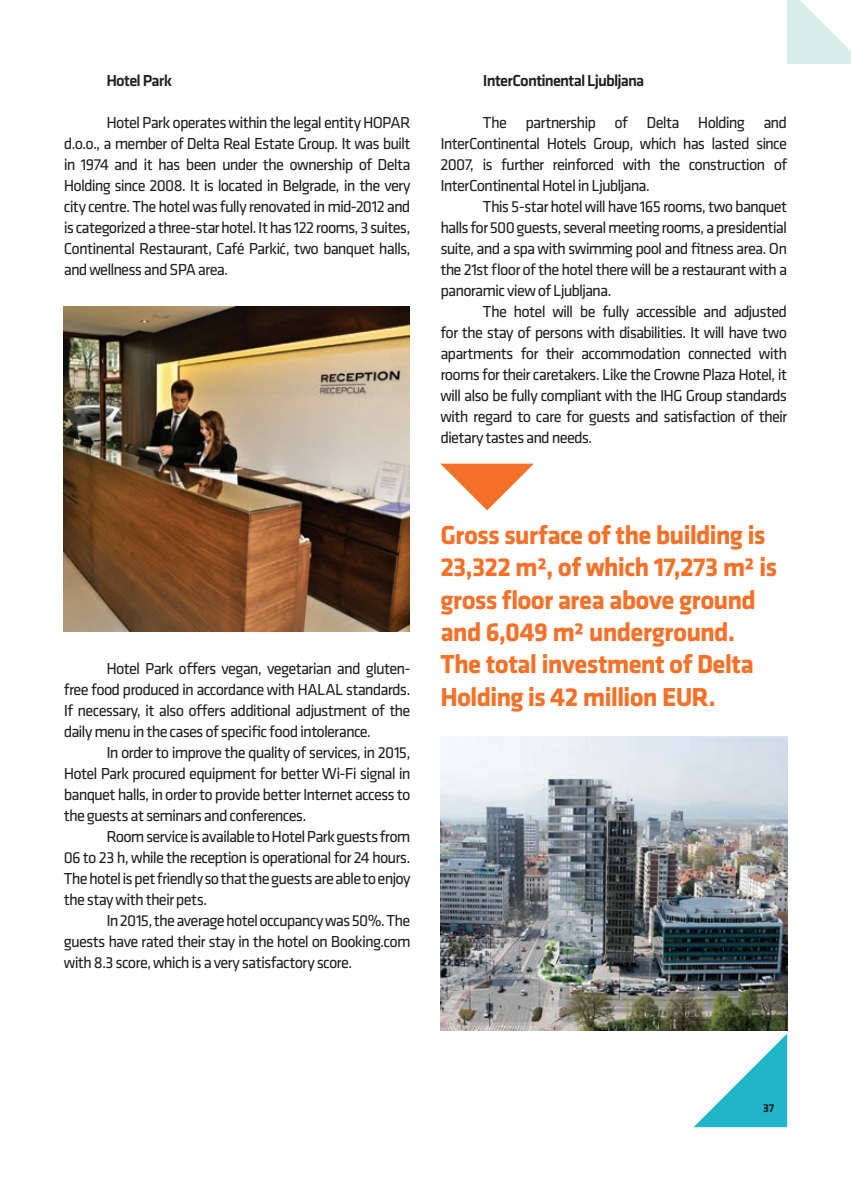
<style>
.page{position:relative;width:851px;height:1191px;background:#fff}
.page>*{position:absolute;margin:0;border:0;box-sizing:border-box;transform-origin:0 0}
.t1{font:700 27px/32.4px "Klavika";letter-spacing:-.03em;color:#f37128}
.t2{font:16.5px/21px "Klavika";letter-spacing:-.05em;color:#231f20;text-align:justify}
.t3{font:500 16.5px "Klavika";letter-spacing:-.05em;color:#231f20}
.t4{font:700 12px "Klavika";color:#231f20}
</style>
<div class="page">
<svg style="left:787px;top:0;width:63px;height:64px"></svg>
<svg style="left:694px;top:1034px;width:93px;height:93px"></svg>
<img style="left:64px;top:306px;width:346px;height:326px">
<img style="left:440px;top:737px;width:347px;height:294px">
<svg style="left:441px;top:464px;width:92px;height:46px"></svg>
<p class="t3" style="left:106px;top:71px;width:67px">HotelPark</p>
<p class="t2" style="left:64px;top:112px;width:348px;text-indent:43px">Hotel Park operates within the legal entity HOPAR d.o.o., a member of Delta Real Estate Group. It was built in 1974 and it has been under the ownership of Delta Holding since 2008. It is located in Belgrade, in the very city centre. The hotel was fully renovated in mid-2012 and is categorized a three-star hotel. It has 122 rooms, 3 suites, Continental Restaurant, Café Parkić, two banquet halls, and wellness and SPA area.</p>
<p class="t3" style="left:483px;top:71px;width:163px">InterContinental Ljubljana</p>
<p class="t2" style="left:440px;top:112px;width:348px;text-indent:43px">The partnership of Delta Holding and InterContinental Hotels Group, which has lasted since 2007, is further reinforced with the construction of InterContinental Hotel in Ljubljana.</p>
<p class="t2" style="left:440px;top:196px;width:348px;text-indent:43px">This 5-star hotel will have 165 rooms, two banquet halls for 500 guests, several meeting rooms, a presidential suite, and a spa with swimming pool and fitness area. On the 21st floor of the hotel there will be a restaurant with a panoramic view of Ljubljana.</p>
<p class="t2" style="left:440px;top:301px;width:348px;text-indent:43px">The hotel will be fully accessible and adjusted for the stay of persons with disabilities. It will have two apartments for their accommodation connected with rooms for their caretakers. Like the Crowne Plaza Hotel, it will also be fully compliant with the IHG Group standards with regard to care for guests and satisfaction of their dietary tastes and needs.</p>
<p class="t2" style="left:64px;top:658px;width:348px;text-indent:43px">Hotel Park offers vegan, vegetarian and gluten&shy;free food produced in accordance with HALAL standards.<br>If necessary, it also offers additional adjustment of the daily menu in the cases of specific food intolerance.</p>
<p class="t2" style="left:64px;top:742px;width:348px;text-indent:43px">In order to improve the quality of services, in 2015, Hotel Park procured equipment for better Wi-Fi signal in banquet halls, in order to provide better Internet access to the guests at seminars and conferences.</p>
<p class="t2" style="left:64px;top:826px;width:348px;text-indent:43px">Room service is available to Hotel Park guests from 06 to 23 h, while the reception is operational for 24 hours.<br>The hotel is pet friendly so that the guests are able to enjoy the stay with their pets.</p>
<p class="t2" style="left:64px;top:910px;width:348px;text-indent:43px">In 2015, the average hotel occupancy was 50%. The guests have rated their stay in the hotel on Booking.com with 8.3 score, which is a very satisfactory score.</p>
<h1 class="t1" style="left:440px;top:519px;width:338px">Gross surface of the building is<br>23,322 m², of which 17,273 m² is gross floor area above ground and 6,049 m² underground.<br>The total investment of Delta<br>Holding is 42 million EUR.</h1>
<p class="t4" style="left:763px;top:1101px;width:13px">37</p>
</div>
